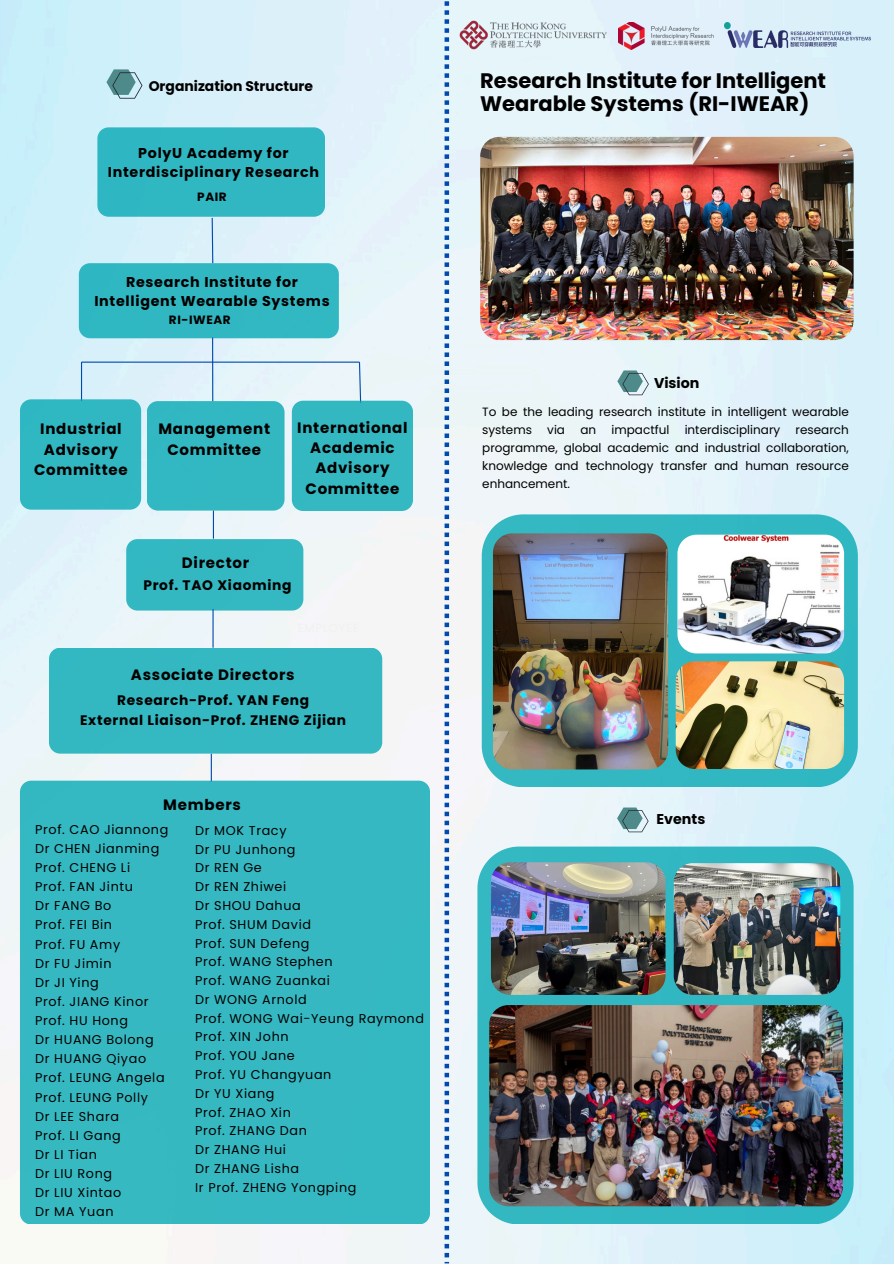
<style>
.page{position:relative;width:894px;height:1264px;background:#fff}
.page>*{position:absolute;margin:0;border:0;box-sizing:border-box;transform-origin:0 0}
.t1{font:700 21px/22.5px "Poppins";color:#000}
.t2{font:700 15px/20.2px "Poppins";letter-spacing:.05em;color:#000;text-align:center}
.t3{font:700 14.25px/19.2px "Poppins";letter-spacing:.05em;color:#000;text-align:center}
.t4{font:700 13.95px "Poppins";color:#000}
.t5{font:700 13.8px/20.7px "Poppins";letter-spacing:.05em;color:#000;text-align:center}
.t6{font:12.75px "Poppins";letter-spacing:.05em;color:#000}
.t7{font:12px/18px "Poppins";color:#000}
.t8{font:700 12px "Poppins";letter-spacing:.05em;color:#000}
</style>
<div class="page">
<img style="left:0;top:0;width:893px;height:1263px">
<img style="left:458px;top:19px;width:149px;height:32px">
<img style="left:618px;top:23px;width:95px;height:27px">
<svg style="left:617px;top:370px;width:31px;height:25px"></svg>
<svg style="left:481px;top:514px;width:376px;height:273px;background:#43bcc6"></svg>
<img style="left:675px;top:661px;width:168px;height:108px">
<img style="left:677px;top:534px;width:166px;height:119px">
<img style="left:493px;top:533px;width:175px;height:236px;border-radius:19px">
<svg style="left:444px;top:0;width:5px;height:1263px"></svg>
<img style="left:724px;top:23px;width:146px;height:25px">
<svg style="left:106px;top:69px;width:36px;height:30px"></svg>
<svg style="left:211px;top:753px;width:1px;height:27px"></svg>
<div style="left:20px;top:780px;width:410px;height:444px;background:#35b8c1"></div>
<div style="left:126px;top:539px;width:177px;height:71px;background:#33b8c2;border-radius:11px"></div>
<div style="left:49px;top:647px;width:333px;height:106px;background:#34b8c2;border-radius:11px"></div>
<hr style="left:212px;top:609px;width:1px;height:38px;background:#004aad">
<svg style="left:79px;top:127px;width:260px;height:211px;background:#60c7d2"></svg>
<hr style="left:81px;top:362px;width:1px;height:39px;background:#004aad">
<div style="left:20px;top:399px;width:121px;height:110px;background:#30b7c2"></div>
<hr style="left:212px;top:337px;width:1px;height:64px;background:#004aad">
<svg style="left:147px;top:401px;width:137px;height:137px;background:#57c4cd"></svg>
<hr style="left:81px;top:361px;width:278px;height:2px;background:#004aad">
<svg style="left:292px;top:361px;width:121px;height:150px;background:#63c7d0"></svg>
<svg style="left:477px;top:846px;width:376px;height:377px;background:#3db9c3"></svg>
<img style="left:489px;top:1005px;width:353px;height:201px">
<img style="left:480px;top:137px;width:373px;height:203px">
<img style="left:491px;top:862px;width:174px;height:132px">
<img style="left:673px;top:863px;width:167px;height:131px">
<svg style="left:617px;top:807px;width:31px;height:25px"></svg>
<h2 class="t4" style="left:149px;top:76px;width:166px">Organization Structure</h2>
<p class="t3" style="left:108px;top:143px;width:213px">PolyU Academy for<br>Interdisciplinary Research</p>
<p class="t8" style="left:197px;top:188px;width:31px">PAIR</p>
<p class="t3" style="left:94px;top:272px;width:237px">Research Institute for<br>Intelligent Wearable Systems</p>
<p class="t8" style="left:169px;top:311px;width:63px">RI-IWEAR</p>
<p class="t2" style="left:34px;top:419px;width:95px">Industrial<br>Advisory<br>Committee</p>
<h2 class="t2" style="left:297px;top:417px;width:112px">International<br>Academic<br>Advisory<br>Committee</h2>
<p class="t2" style="left:158px;top:419px;width:113px">Management<br>Committee</p>
<h1 class="t2" style="left:182px;top:552px;width:69px">Director</h1>
<p class="t5" style="left:143px;top:575px;width:150px">Prof. TAO Xiaoming</p>
<p class="t2" style="left:131px;top:664px;width:165px">Associate Directors</p>
<p class="t5" style="left:80px;top:689px;width:267px">Research-Prof. YAN Feng<br>External Liaison-Prof. ZHENG Zijian</p>
<h4 class="t2" style="left:163px;top:794px;width:79px">Members</h4>
<h4 class="t6" style="left:35px;top:820px;width:135px">Prof. CAO Jiannong</h4>
<h2 class="t6" style="left:35px;top:839px;width:126px">Dr CHEN Jianming</h2>
<h2 class="t6" style="left:35px;top:858px;width:97px">Prof. CHENG Li</h2>
<h2 class="t6" style="left:35px;top:877px;width:99px">Prof. FAN Jintu</h2>
<p class="t6" style="left:35px;top:896px;width:78px">Dr FANG Bo</p>
<p class="t6" style="left:35px;top:916px;width:78px">Prof. FEI Bin</p>
<p class="t6" style="left:35px;top:935px;width:86px">Prof. FU Amy</p>
<p class="t6" style="left:35px;top:954px;width:78px">Dr FU Jimin</p>
<p class="t6" style="left:35px;top:973px;width:65px">Dr JI Ying</p>
<p class="t6" style="left:35px;top:992px;width:115px">Prof. JIANG Kinor</p>
<p class="t6" style="left:35px;top:1011px;width:94px">Prof. HU Hong</p>
<p class="t6" style="left:35px;top:1030px;width:120px">Dr HUANG Bolong</p>
<p class="t6" style="left:35px;top:1049px;width:112px">Dr HUANG Qiyao</p>
<p class="t6" style="left:35px;top:1069px;width:131px">Prof. LEUNG Angela</p>
<p class="t6" style="left:35px;top:1088px;width:114px">Prof. LEUNG Polly</p>
<p class="t6" style="left:35px;top:1107px;width:85px">Dr LEE Shara</p>
<p class="t6" style="left:35px;top:1126px;width:87px">Prof. LI Gang</p>
<p class="t6" style="left:35px;top:1145px;width:63px">Dr LI Tian</p>
<p class="t6" style="left:35px;top:1164px;width:78px">Dr LIU Rong</p>
<p class="t6" style="left:35px;top:1183px;width:88px">Dr LIU Xintao</p>
<p class="t6" style="left:35px;top:1202px;width:80px">Dr MA Yuan</p>
<p class="t6" style="left:195px;top:821px;width:93px">Dr MOK Tracy</p>
<p class="t6" style="left:195px;top:840px;width:102px">Dr PU Junhong</p>
<p class="t6" style="left:195px;top:859px;width:68px">Dr REN Ge</p>
<p class="t6" style="left:195px;top:877px;width:93px">Dr REN Zhiwei</p>
<p class="t6" style="left:195px;top:896px;width:107px">Dr SHOU Dahua</p>
<p class="t6" style="left:195px;top:915px;width:117px">Prof. SHUM David</p>
<p class="t6" style="left:195px;top:934px;width:116px">Prof. SUN Defeng</p>
<p class="t6" style="left:195px;top:952px;width:139px">Prof. WANG Stephen</p>
<p class="t6" style="left:195px;top:971px;width:136px">Prof. WANG Zuankai</p>
<p class="t6" style="left:195px;top:990px;width:113px">Dr WONG Arnold</p>
<p class="t6" style="left:195px;top:1009px;width:230px">Prof. WONG Wai-Yeung Raymond</p>
<p class="t6" style="left:195px;top:1028px;width:95px">Prof. XIN John</p>
<p class="t6" style="left:195px;top:1046px;width:101px">Prof. YOU Jane</p>
<p class="t6" style="left:195px;top:1065px;width:138px">Prof. YU Changyuan</p>
<p class="t6" style="left:195px;top:1084px;width:81px">Dr YU Xiang</p>
<p class="t6" style="left:195px;top:1103px;width:97px">Prof. ZHAO Xin</p>
<p class="t6" style="left:195px;top:1122px;width:113px">Prof. ZHANG Dan</p>
<p class="t6" style="left:195px;top:1140px;width:92px">Dr ZHANG Hui</p>
<p class="t6" style="left:195px;top:1159px;width:105px">Dr ZHANG Lisha</p>
<p class="t6" style="left:195px;top:1178px;width:163px">Ir Prof. ZHENG Yongping</p>
<p class="t1" style="left:480px;top:70px;width:347px">Research Institute for Intelligent<br>Wearable Systems (RI-IWEAR)</p>
<h3 class="t3" style="left:654px;top:373px;width:47px">Vision</h3>
<h2 class="t7" style="left:482px;top:402px;width:368px">To be the leading research institute in intelligent wearable systems</h2>
<h2 class="t7" style="left:547px;top:420px;width:19px">via</h2>
<h2 class="t7" style="left:580px;top:420px;width:17px">an</h2>
<h2 class="t7" style="left:611px;top:420px;width:59px">impactful</h2>
<h2 class="t7" style="left:684px;top:420px;width:97px">interdisciplinary</h2>
<h2 class="t7" style="left:482px;top:420px;width:368px;text-align:justify;text-indent:313px">research programme, global academic and industrial collaboration, knowledge and technology transfer and human resource enhancement.</h2>
<h2 class="t3" style="left:656px;top:809px;width:50px">Events</h2>
</div>
